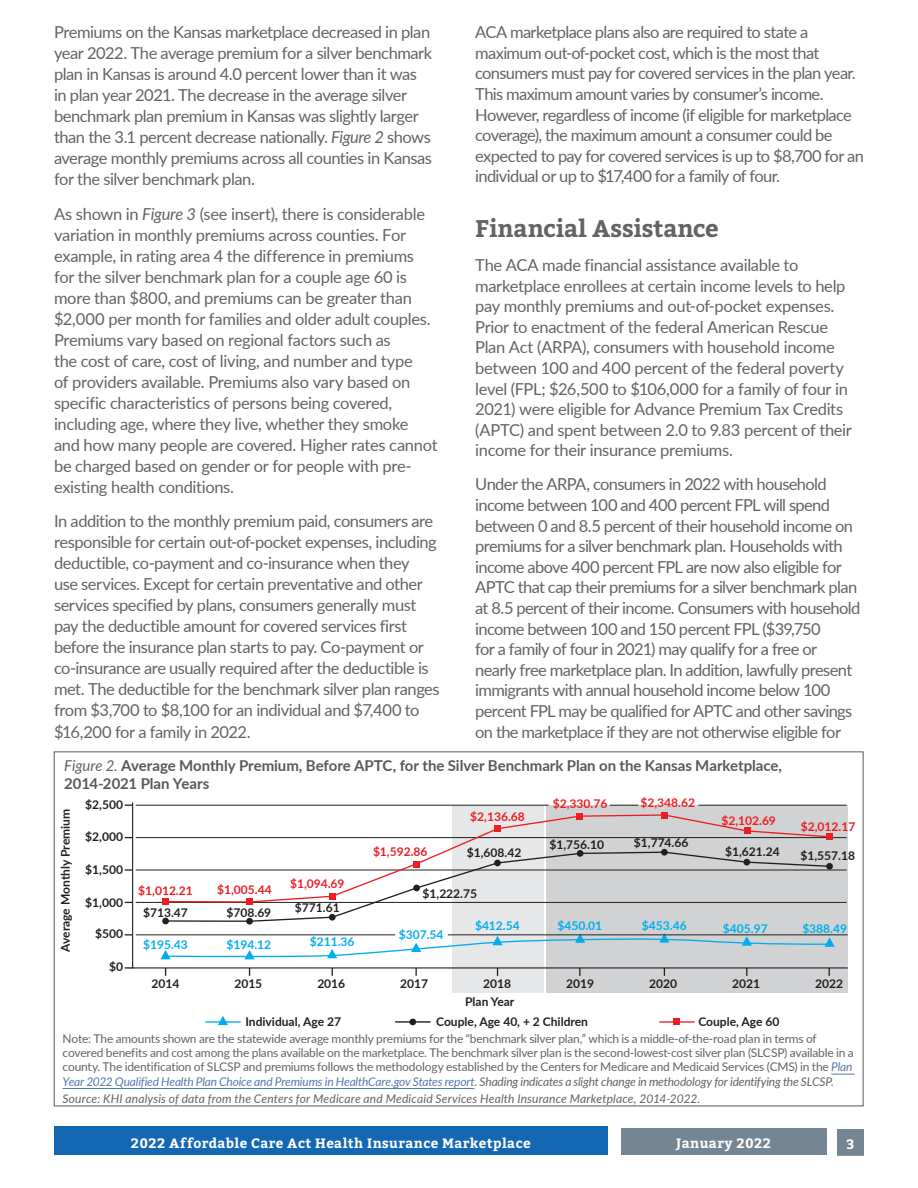
<style>
.page{position:relative;width:918px;height:1188px;background:#fff}
.page>*{position:absolute;margin:0;border:0;box-sizing:border-box;transform-origin:0 0}
.Body_Header_1{font:700 24px "Bitter";letter-spacing:-.01em;color:#636366}
.Body_Copy{font:16.5px/21px "Lato";letter-spacing:-.03em;color:#636366}
.Body_Copy-2{font:700 15px/18px "Lato";color:#57585a}
.t1{font:700 13.5px "Bitter";letter-spacing:.03em;color:#fff}
.Body_Copy-3{font:12px/14.4px "Lato";letter-spacing:-.015em;color:#636366}
.t2{font:700 12px "Lato";color:#231f20}
.Body_Copy-4{font:italic 12px "Lato";letter-spacing:.015em;color:#636366}
.t3{font:700 12px "Lato";color:#ee1d23}
.t4{font:700 12px "Lato";color:#00aeef}
.s1{font-style:italic}
.s2{font-weight:400;font-style:italic;color:#636366}
.s3{font-style:italic;color:#5678b0}
</style>
<div class="page">
<div style="left:837px;top:1129px;width:27px;height:27px;background:#939598"></div>
<div style="left:837px;top:1129px;width:27px;height:26px;background:#748593"></div>
<div style="left:621px;top:1128px;width:206px;height:27px;background:#748593"></div>
<div style="left:54px;top:1126px;width:553px;height:29px;background:#1468b3"></div>
<div style="left:546px;top:805px;width:302px;height:188px;background:#d1d2d4"></div>
<div style="left:452px;top:805px;width:92px;height:188px;background:#e6e7e9"></div>
<svg style="left:131px;top:802px;width:717px;height:167px"></svg>
<svg style="left:125px;top:869px;width:8px;height:2px"></svg>
<svg style="left:415px;top:968px;width:2px;height:8px"></svg>
<svg style="left:579px;top:968px;width:2px;height:8px"></svg>
<hr style="left:698px;top:805px;width:149px;height:1px;background:#231f20">
<svg style="left:610px;top:805px;width:28px;height:1px"></svg>
<hr style="left:136px;top:837px;width:711px;height:1px;background:#231f20">
<hr style="left:136px;top:870px;width:711px;height:1px;background:#231f20">
<hr style="left:136px;top:902px;width:711px;height:1px;background:#231f20">
<hr style="left:136px;top:935px;width:259px;height:1px;background:#231f20">
<svg style="left:125px;top:967px;width:8px;height:2px"></svg>
<div style="left:162px;top:918px;width:7px;height:6px;background:#231f20;border-radius:50%"></div>
<div style="left:162px;top:898px;width:7px;height:7px;background:#ee1d23"></div>
<div style="left:576px;top:813px;width:7px;height:7px;background:#ee1d23"></div>
<div style="left:826px;top:833px;width:7px;height:7px;background:#ee1d23"></div>
<div style="left:661px;top:812px;width:7px;height:6px;background:#ee1d23"></div>
<svg style="left:160px;top:933px;width:675px;height:26px"></svg>
<svg style="left:218px;top:1016px;width:10px;height:9px"></svg>
<hr style="left:205px;top:1021px;width:36px;height:2px;background:#00aeef">
<hr style="left:395px;top:1021px;width:35px;height:2px;background:#231f20">
<div style="left:409px;top:1019px;width:7px;height:6px;background:#231f20;border-radius:50%"></div>
<hr style="left:659px;top:1021px;width:36px;height:2px;background:#ee1d23">
<svg style="left:674px;top:1019px;width:6px;height:6px"></svg>
<svg style="left:164px;top:903px;width:667px;height:20px"></svg>
<svg style="left:164px;top:814px;width:667px;height:89px"></svg>
<hr style="left:448px;top:935px;width:400px;height:1px;background:#231f20">
<hr style="left:136px;top:805px;width:412px;height:1px;background:#231f20">
<svg style="left:831px;top:1074px;width:24px;height:1px"></svg>
<hr style="left:63px;top:1088px;width:411px;height:1px;background:#5678b0">
<p class="Body_Copy" style="left:54px;top:21px;width:380px">Premiums on the Kansas marketplace decreased in plan year 2022. The average premium for a silver benchmark plan in Kansas is around 4.0 percent lower than it was in plan year 2021. The decrease in the average silver benchmark plan premium in Kansas was slightly larger than the 3.1 percent decrease nationally. <span class="s1">Figure 2</span> shows average monthly premiums across all counties in Kansas for the silver benchmark plan.</p>
<p class="Body_Copy" style="left:54px;top:203px;width:385px">As shown in <span class="s1">Figure 3</span> (see insert), there is considerable variation in monthly premiums across counties. For example, in rating area 4 the difference in premiums for the silver benchmark plan for a couple age 60 is more than $800, and premiums can be greater than $2,000 per month for families and older adult couples.<br>Premiums vary based on regional factors such as<br>the cost of care, cost of living, and number and type<br>of providers available. Premiums also vary based on specific characteristics of persons being covered, including age, where they live, whether they smoke and how many people are covered. Higher rates cannot be charged based on gender or for people with pre&shy;existing health conditions.</p>
<p class="Body_Copy" style="left:54px;top:510px;width:387px">In addition to the monthly premium paid, consumers are responsible for certain out-of-pocket expenses, including deductible, co-payment and co-insurance when they<br>use services. Except for certain preventative and other services specified by plans, consumers generally must pay the deductible amount for covered services first before the insurance plan starts to pay. Co-payment or co-insurance are usually required after the deductible is met. The deductible for the benchmark silver plan ranges from $3,700 to $8,100 for an individual and $7,400 to $16,200 for a family in 2022.</p>
<p class="Body_Copy" style="left:475px;top:21px;width:390px;line-height:20.5px">ACA marketplace plans also are required to state a maximum out-of-pocket cost, which is the most that consumers must pay for covered services in the plan year.<br>This maximum amount varies by consumer’s income.<br>However, regardless of income (if eligible for marketplace coverage), the maximum amount a consumer could be expected to pay for covered services is up to $8,700 for an individual or up to $17,400 for a family of four.</p>
<p class="Body_Header_1" style="left:475px;top:214px;width:245px">Financial Assistance</p>
<p class="Body_Copy" style="left:475px;top:254px;width:378px;line-height:20.5px">The ACA made financial assistance available to marketplace enrollees at certain income levels to help pay monthly premiums and out-of-pocket expenses.<br>Prior to enactment of the federal American Rescue Plan Act (ARPA), consumers with household income between 100 and 400 percent of the federal poverty level (FPL; $26,500 to $106,000 for a family of four in 2021) were eligible for Advance Premium Tax Credits (APTC) and spent between 2.0 to 9.83 percent of their income for their insurance premiums.</p>
<p class="Body_Copy" style="left:475px;top:473px;width:387px;line-height:20.5px">Under the ARPA, consumers in 2022 with household income between 100 and 400 percent FPL will spend between 0 and 8.5 percent of their household income on premiums for a silver benchmark plan. Households with income above 400 percent FPL are now also eligible for APTC that cap their premiums for a silver benchmark plan at 8.5 percent of their income. Consumers with household income between 100 and 150 percent FPL ($39,750<br>for a family of four in 2021) may qualify for a free or nearly free marketplace plan. In addition, lawfully present immigrants with annual household income below 100 percent FPL may be qualified for APTC and other savings on the marketplace if they are not otherwise eligible for</p>
<p class="Body_Copy-2" style="left:64px;top:756px;width:719px"><span class="s2">Figure 2.</span> Average Monthly Premium, Before APTC, for the Silver Benchmark Plan on the Kansas Marketplace,<br>2014-2021 Plan Years</p>
<p class="t2" style="left:57px;top:952px;width:144px;rotate:-90deg">Average Monthly Premium</p>
<p class="t2" style="left:85px;top:796px;width:39px">$2,500</p>
<p class="t2" style="left:85px;top:828px;width:39px">$2,000</p>
<p class="t2" style="left:85px;top:861px;width:39px">$1,500</p>
<p class="t2" style="left:85px;top:893px;width:39px">$1,000</p>
<p class="t2" style="left:95px;top:925px;width:29px">$500</p>
<p class="t2" style="left:109px;top:958px;width:15px">$0</p>
<p class="t3" style="left:138px;top:882px;width:56px">$1,012.21</p>
<p class="t3" style="left:217px;top:881px;width:56px">$1,005.44</p>
<p class="t3" style="left:290px;top:875px;width:56px">$1,094.69</p>
<p class="t2" style="left:143px;top:904px;width:46px">$713.47</p>
<p class="t2" style="left:227px;top:904px;width:46px">$708.69</p>
<p class="t2" style="left:295px;top:899px;width:46px">$771.61</p>
<p class="t4" style="left:143px;top:936px;width:46px">$195.43</p>
<p class="t4" style="left:227px;top:936px;width:46px">$194.12</p>
<p class="t4" style="left:310px;top:932px;width:46px">$211.36</p>
<p class="t3" style="left:470px;top:807px;width:56px">$2,136.68</p>
<p class="t3" style="left:553px;top:795px;width:56px">$2,330.76</p>
<p class="t3" style="left:640px;top:793px;width:56px">$2,348.62</p>
<p class="t3" style="left:721px;top:811px;width:56px">$2,102.69</p>
<p class="t3" style="left:801px;top:818px;width:56px">$2,012.17</p>
<p class="t3" style="left:373px;top:842px;width:56px">$1,592.86</p>
<p class="t2" style="left:467px;top:844px;width:56px">$1,608.42</p>
<p class="t2" style="left:549px;top:836px;width:56px">$1,756.10</p>
<p class="t2" style="left:634px;top:834px;width:56px">$1,774.66</p>
<p class="t2" style="left:725px;top:842px;width:56px">$1,621.24</p>
<p class="t2" style="left:800px;top:846px;width:56px">$1,557.18</p>
<p class="t2" style="left:423px;top:885px;width:56px">$1,222.75</p>
<p class="t4" style="left:399px;top:926px;width:46px">$307.54</p>
<p class="t4" style="left:642px;top:917px;width:46px">$453.46</p>
<p class="t4" style="left:475px;top:917px;width:46px">$412.54</p>
<p class="t4" style="left:557px;top:917px;width:46px">$450.01</p>
<p class="t4" style="left:723px;top:920px;width:46px">$405.97</p>
<p class="t4" style="left:802px;top:920px;width:46px">$388.49</p>
<p class="t2" style="left:151px;top:975px;width:29px">2014</p>
<p class="t2" style="left:234px;top:975px;width:29px">2015</p>
<p class="t2" style="left:317px;top:975px;width:29px">2016</p>
<p class="t2" style="left:400px;top:975px;width:29px">2017</p>
<p class="t2" style="left:483px;top:975px;width:29px">2018</p>
<p class="t2" style="left:566px;top:975px;width:29px">2019</p>
<p class="t2" style="left:649px;top:975px;width:29px">2020</p>
<p class="t2" style="left:732px;top:975px;width:29px">2021</p>
<p class="t2" style="left:815px;top:975px;width:29px">2022</p>
<p class="t2" style="left:465px;top:993px;width:51px">Plan Year</p>
<p class="t2" style="left:245px;top:1012px;width:97px">Individual, Age 27</p>
<p class="t2" style="left:436px;top:1012px;width:153px">Couple, Age 40, + 2 Children</p>
<p class="t2" style="left:698px;top:1012px;width:83px">Couple, Age 60</p>
<p class="Body_Copy-3" style="left:63px;top:1030px;width:793px">Note: The amounts shown are the statewide average monthly premiums for the “benchmark silver plan,” which is a middle-of-the-road plan in terms of covered benefits and cost among the plans available on the marketplace. The benchmark silver plan is the second-lowest-cost silver plan (SLCSP) available in a county. The identification of SLCSP and premiums follows the methodology established by the Centers for Medicare and Medicaid Services (CMS) in the <span class="s3">Plan Year 2022 Qualified Health Plan Choice and Premiums in HealthCare.gov States report</span>. <span class="s1">Shading indicates a slight change in methodology for identifying the SLCSP.</span></p>
<p class="Body_Copy-4" style="left:63px;top:1090px;width:639px">Source: KHI analysis of data from the Centers for Medicare and Medicaid Services Health Insurance Marketplace, 2014-2022.</p>
<p class="t1" style="left:131px;top:1135px;width:401px">2022 Affordable Care Act Health Insurance Marketplace</p>
<p class="t1" style="left:676px;top:1135px;width:96px">January 2022</p>
<p class="t1" style="left:847px;top:1136px;width:9px">3</p>
</div>
